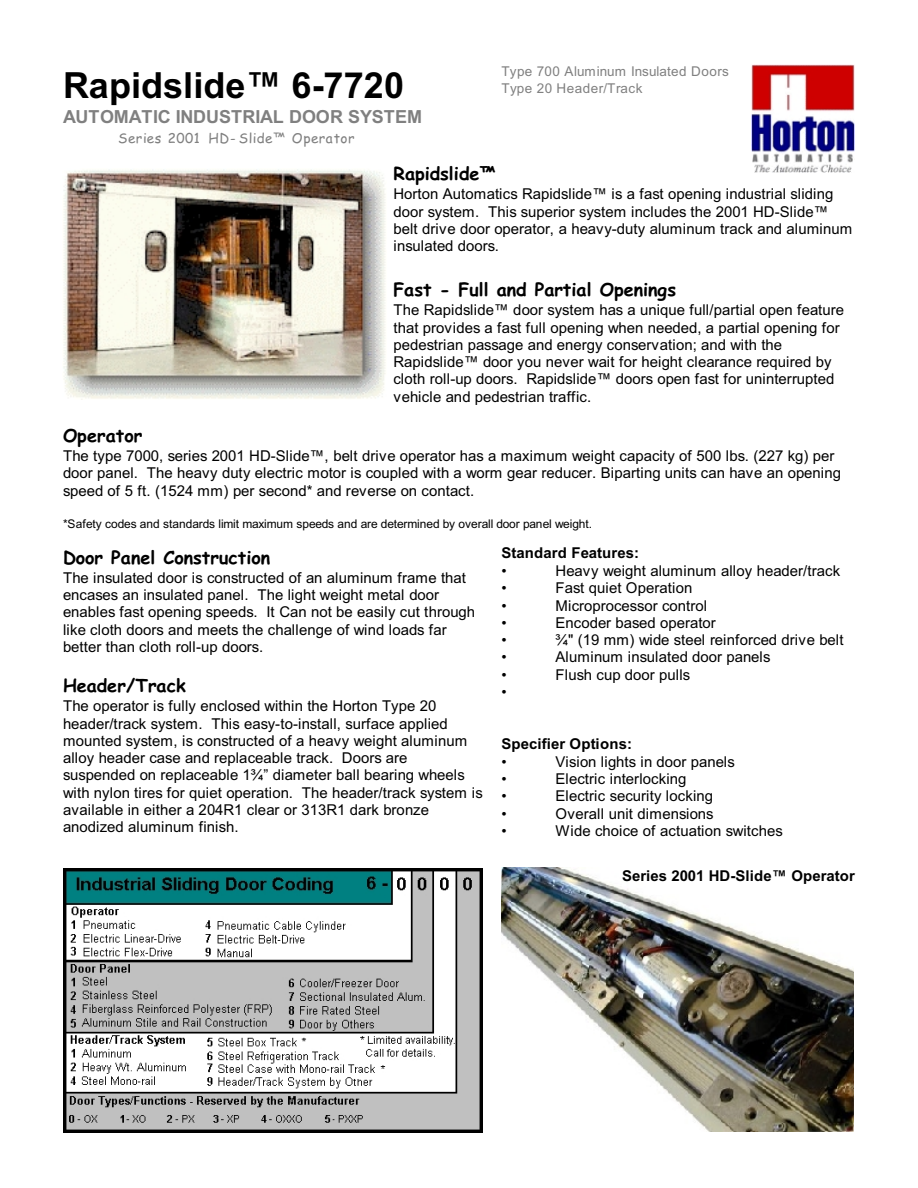
<style>
.page{position:relative;width:918px;height:1188px;background:#fff}
.page>*{position:absolute;margin:0;border:0;box-sizing:border-box;transform-origin:0 0}
.t1{font:700 36px "Arial";letter-spacing:.005em;color:#000}
.t2{font:700 18px "Comic Sans MS";color:#000}
.t3{font:700 18px "Arial";letter-spacing:-.005em;color:#808080}
.t4{font:15px/17.2px "Arial";color:#000}
.t5{font:700 15px "Arial";color:#000}
.t6{font:13.5px/16.5px "Arial";letter-spacing:.02em;color:#808080}
.t7{font:italic 13.5px "Comic Sans MS";letter-spacing:.04em;color:#808080}
.t8{font:12px "Arial";color:#000}
</style>
<div class="page">
<img style="left:751px;top:65px;width:104px;height:108px">
<img style="left:501px;top:868px;width:353px;height:264px">
<img style="left:63px;top:169px;width:323px;height:231px">
<img style="left:63px;top:868px;width:420px;height:264px">
<h1 class="t1" style="left:63px;top:71px;width:343px">Rapidslide™ 6-7720</h1>
<p class="t3" style="left:63px;top:110px;width:361px">AUTOMATIC INDUSTRIAL DOOR SYSTEM</p>
<p class="t7" style="left:118px;top:132px;width:238px">Series 2001 HD- Slide™ Operator</p>
<p class="t6" style="left:501px;top:65px;width:229px">Type 700 Aluminum Insulated Doors<br>Type 20 Header/Track</p>
<p class="t2" style="left:393px;top:166px;width:104px">Rapidslide™</p>
<p class="t4" style="left:393px;top:187px;width:460px">Horton Automatics Rapidslide™ is a fast opening industrial sliding door system. This superior system includes the 2001 HD-Slide™ belt drive door operator, a heavy-duty aluminum track and aluminum insulated doors.</p>
<p class="t2" style="left:393px;top:282px;width:284px">Fast - Full and Partial Openings</p>
<p class="t4" style="left:393px;top:303px;width:452px">The Rapidslide™ door system has a unique full/partial open feature that provides a fast full opening when needed, a partial opening for pedestrian passage and energy conservation; and with the Rapidslide™ door you never wait for height clearance required by cloth roll-up doors. Rapidslide™ doors open fast for uninterrupted vehicle and pedestrian traffic.</p>
<p class="t2" style="left:63px;top:428px;width:81px">Operator</p>
<p class="t4" style="left:63px;top:449px;width:780px">The type 7000, series 2001 HD-Slide™, belt drive operator has a maximum weight capacity of 500 lbs. (227 kg) per door panel. The heavy duty electric motor is coupled with a worm gear reducer. Biparting units can have an opening speed of 5 ft. (1524 mm) per second* and reverse on contact.</p>
<p class="t8" style="left:63px;top:519px;width:531px">*Safety codes and standards limit maximum speeds and are determined by overall door panel weight.</p>
<p class="t2" style="left:63px;top:549px;width:209px">Door Panel Construction</p>
<p class="t4" style="left:63px;top:570px;width:414px">The insulated door is constructed of an aluminum frame that encases an insulated panel. The light weight metal door enables fast opening speeds. It Can not be easily cut through like cloth doors and meets the challenge of wind loads far better than cloth roll-up doors.</p>
<p class="t2" style="left:63px;top:678px;width:124px">Header/Track</p>
<p class="t4" style="left:63px;top:699px;width:421px">The operator is fully enclosed within the Horton Type 20 header/track system. This easy-to-install, surface applied mounted system, is constructed of a heavy weight aluminum alloy header case and replaceable track. Doors are suspended on replaceable 1¾” diameter ball bearing wheels with nylon tires for quiet operation. The header/track system is available in either a 204R1 clear or 313R1 dark bronze anodized aluminum finish.</p>
<p class="t5" style="left:501px;top:547px;width:139px">Standard Features:</p>
<p class="t4" style="left:501px;top:563px;width:7px">•</p>
<p class="t4" style="left:555px;top:563px;width:286px">Heavy weight aluminum alloy header/track</p>
<p class="t4" style="left:501px;top:581px;width:7px">•</p>
<p class="t4" style="left:555px;top:581px;width:138px">Fast quiet Operation</p>
<p class="t4" style="left:501px;top:598px;width:7px">•</p>
<p class="t4" style="left:555px;top:598px;width:153px">Microprocessor control</p>
<p class="t4" style="left:501px;top:615px;width:7px">•</p>
<p class="t4" style="left:555px;top:615px;width:162px">Encoder based operator</p>
<p class="t4" style="left:501px;top:633px;width:7px">•</p>
<p class="t4" style="left:555px;top:633px;width:290px">¾" (19 mm) wide steel reinforced drive belt</p>
<p class="t4" style="left:501px;top:650px;width:7px">•</p>
<p class="t4" style="left:555px;top:650px;width:217px">Aluminum insulated door panels</p>
<p class="t4" style="left:501px;top:667px;width:7px">•</p>
<p class="t4" style="left:555px;top:667px;width:136px">Flush cup door pulls</p>
<p class="t4" style="left:501px;top:684px;width:7px">•</p>
<p class="t5" style="left:501px;top:738px;width:132px">Specifier Options:</p>
<p class="t4" style="left:501px;top:754px;width:7px">•</p>
<p class="t4" style="left:555px;top:754px;width:181px">Vision lights in door panels</p>
<p class="t4" style="left:501px;top:772px;width:7px">•</p>
<p class="t4" style="left:555px;top:772px;width:133px">Electric interlocking</p>
<p class="t4" style="left:501px;top:789px;width:7px">•</p>
<p class="t4" style="left:555px;top:789px;width:159px">Electric security locking</p>
<p class="t4" style="left:501px;top:806px;width:7px">•</p>
<p class="t4" style="left:555px;top:806px;width:160px">Overall unit dimensions</p>
<p class="t4" style="left:501px;top:823px;width:7px">•</p>
<p class="t4" style="left:555px;top:823px;width:229px">Wide choice of actuation switches</p>
<p class="t5" style="left:622px;top:870px;width:235px">Series 2001 HD-Slide™ Operator</p>
</div>
